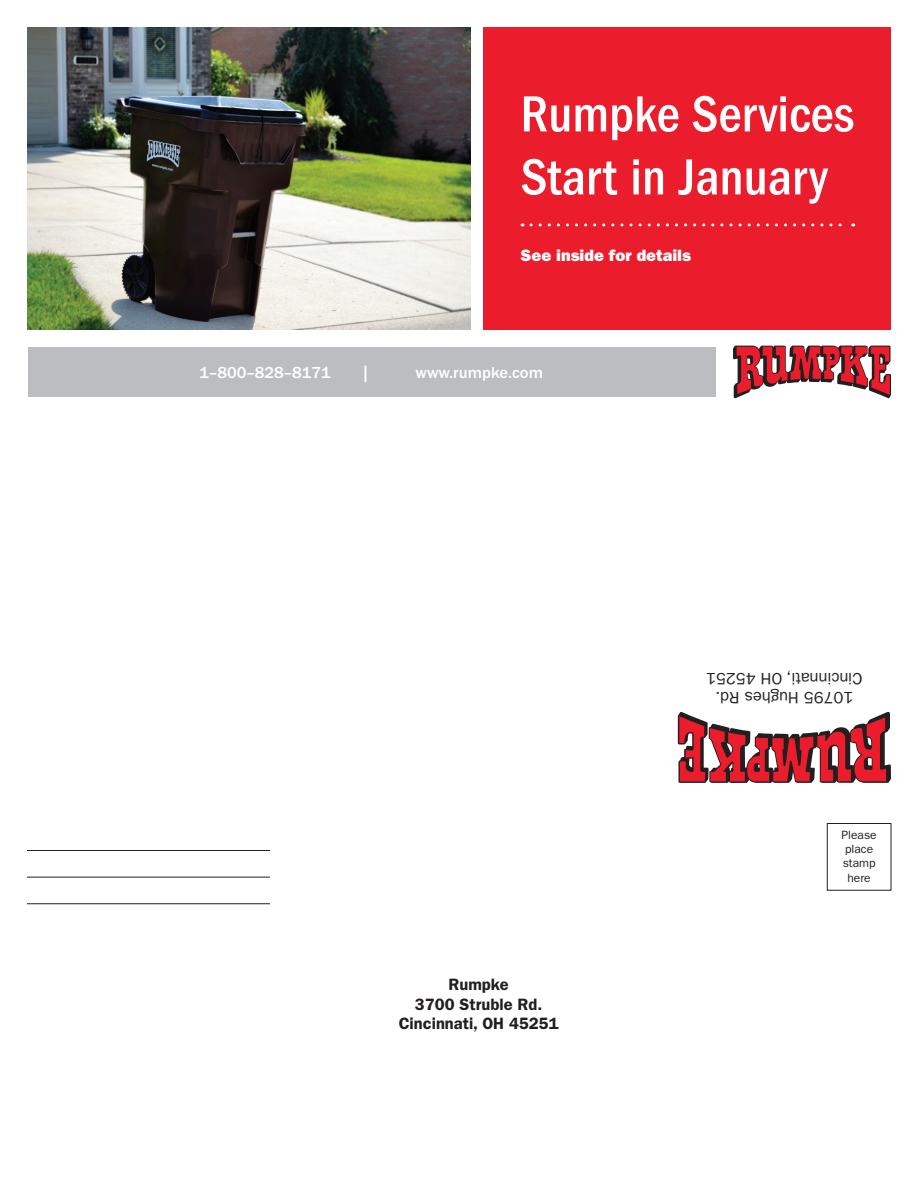
<style>
.page{position:relative;width:918px;height:1188px;background:#fff}
.page>*{position:absolute;margin:0;border:0;box-sizing:border-box;transform-origin:0 0}
.t1{font:500 condensed 52.5px/63px "ITC Franklin Gothic Std";color:#fff}
.t2{font:600 16.5px/19.8px "ITC Franklin Gothic Std";color:#231f20;text-align:center}
.t3{font:16.5px/19.8px "ITC Franklin Gothic Std";color:#231f20;text-align:center}
.t4{font:500 16.5px "ITC Franklin Gothic Std";color:#fff}
.t5{font:16.5px "ITC Franklin Gothic Std Hvy";color:#fff}
.t6{font:12px/14.4px "ITC Franklin Gothic Std";color:#231f20;text-align:center}
</style>
<div class="page">
<img style="left:27px;top:27px;width:443px;height:302px">
<svg style="left:678px;top:712px;width:213px;height:71px"></svg>
<svg style="left:733px;top:346px;width:158px;height:52px"></svg>
<div style="left:28px;top:347px;width:688px;height:50px;background:#bcbdc0"></div>
<div style="left:484px;top:27px;width:407px;height:302px;background:#eb1c2c"></div>
<svg style="left:531px;top:223px;width:323px;height:3px"></svg>
<hr style="left:27px;top:850px;width:243px;height:1px;background:#231f20">
<hr style="left:27px;top:877px;width:243px;height:1px;background:#231f20">
<hr style="left:27px;top:903px;width:243px;height:1px;background:#231f20">
<div style="left:827px;top:823px;width:64px;height:68px;border:1px solid #231f20"></div>
<h1 class="t1" style="left:521px;top:83px;width:335px">Rumpke Services<br>Start in January</h1>
<p class="t5" style="left:521px;top:246px;width:172px">See inside for details</p>
<p class="t4" style="left:200px;top:363px;width:133px">1–800–828–8171</p>
<p class="t4" style="left:362px;top:363px;width:10px">|</p>
<p class="t4" style="left:416px;top:363px;width:129px">www.rumpke.com</p>
<p class="t2" style="left:399px;top:974px;width:161px">Rumpke<br>3700 Struble Rd.<br>Cincinnati, OH 45251</p>
<p class="t3" style="left:863px;top:708px;width:158px;rotate:-180deg">10795 Hughes Rd.<br>Cincinnati, OH 45251</p>
<p class="t6" style="left:842px;top:827px;width:37px">Please place stamp here</p>
</div>
